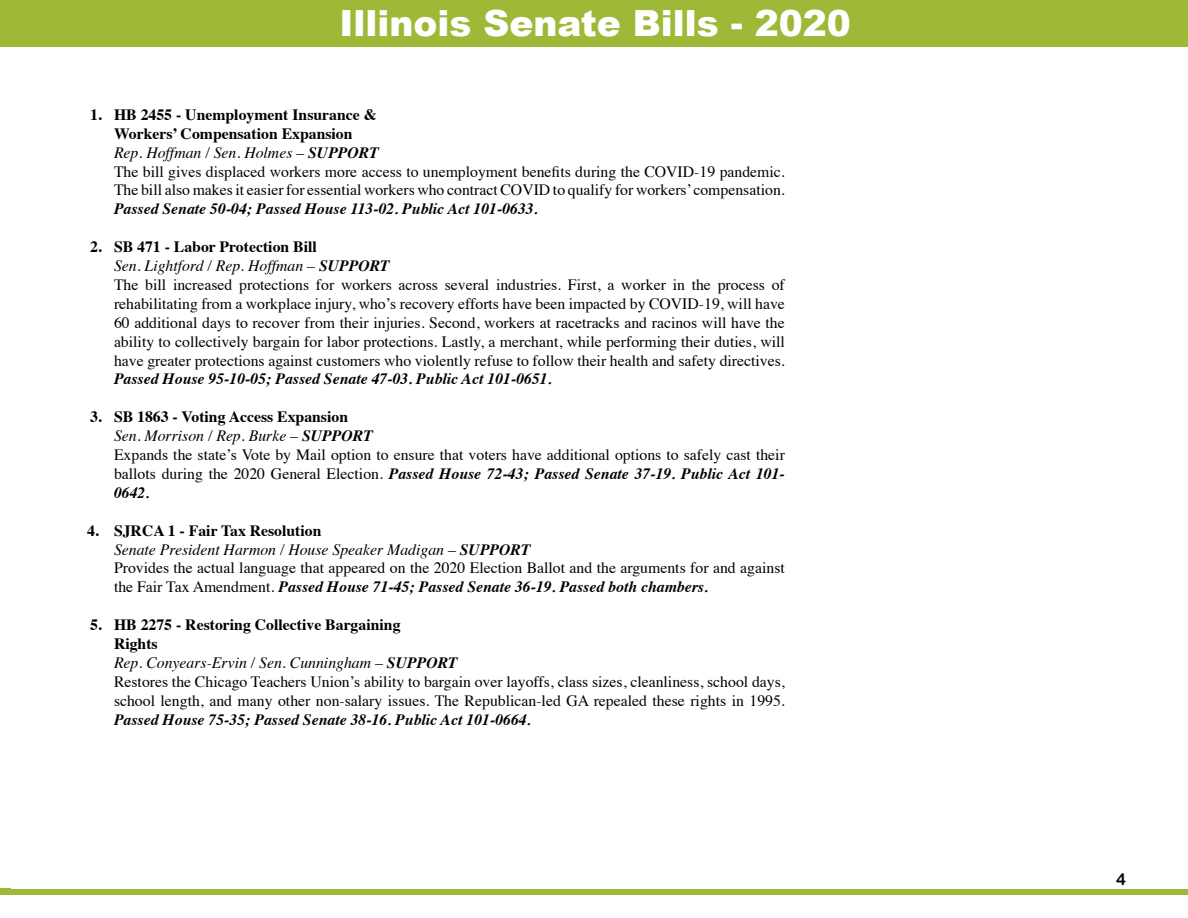
<style>
.page{position:relative;width:1188px;height:918px;background:#fff}
.page>*{position:absolute;margin:0;border:0;box-sizing:border-box;transform-origin:0 0}
.t1{font:900 36px "Arial";color:#fff}
.t2{font:16.5px "Arial Rounded MT Bold";color:#000}
.t3{font:15.75px/18.9px "Times";color:#000}
.t4{font:italic 700 15.75px "Times";color:#000}
.s1{font-weight:700}
.s2{font-style:italic}
.s3{font-weight:700;font-style:italic}
</style>
<div class="page">
<div style="left:0;top:0;width:1188px;height:46px;background:#9db937"></div>
<div style="left:0;top:889px;width:1188px;height:5px;background:#9db937"></div>
<div style="left:0;top:888px;width:10px;height:6px;background:#9db937"></div>
<h1 class="t1" style="left:339px;top:-3px;width:513px">Illinois Senate Bills - 2020</h1>
<p class="t3" style="left:114px;top:104px;width:672px;text-indent:-24px"><span class="s1">1. HB 2455 - Unemployment Insurance &amp;<br>Workers’ Compensation Expansion<br></span><span class="s2">Rep. Hoffman / Sen. Holmes –</span> <span class="s3">SUPPORT<br></span>The bill gives displaced workers more access to unemployment benefits during the COVID-19 pandemic.<br>The bill also makes it easier for essential workers who contract COVID to qualify for workers’ compensation.</p>
<p class="t4" style="left:114px;top:194px;width:425px">Passed Senate 50-04; Passed House 113-02. Public Act 101-0633.</p>
<p class="t3" style="left:114px;top:236px;width:672px;text-indent:-24px"><span class="s1">2. SB 471 - Labor Protection Bill<br></span><span class="s2">Sen. Lightford / Rep. Hoffman –</span> <span class="s3">SUPPORT<br></span>The bill increased protections for workers across several industries. First, a worker in the process of rehabilitating from a workplace injury, who’s recovery efforts have been impacted by COVID-19, will have 60 additional days to recover from their injuries. Second, workers at racetracks and racinos will have the ability to collectively bargain for labor protections. Lastly, a merchant, while performing their duties, will have greater protections against customers who violently refuse to follow their health and safety directives.</p>
<p class="t4" style="left:114px;top:364px;width:439px">Passed House 95-10-05; Passed Senate 47-03. Public Act 101-0651.</p>
<p class="t3" style="left:114px;top:406px;width:672px;text-indent:-24px"><span class="s1">3. SB 1863 - Voting Access Expansion<br></span><span class="s2">Sen. Morrison / Rep. Burke –</span> <span class="s3">SUPPORT<br></span>Expands the state’s Vote by Mail option to ensure that voters have additional options to safely cast their ballots during the 2020 General Election. <span class="s3">Passed House 72-43; Passed Senate 37-19. Public Act 101- 0642.</span></p>
<p class="t3" style="left:114px;top:520px;width:672px;text-indent:-27px"><span class="s1">4. SJRCA 1 - Fair Tax Resolution<br></span><span class="s2">Senate President Harmon / House Speaker Madigan –</span> <span class="s3">SUPPORT<br></span>Provides the actual language that appeared on the 2020 Election Ballot and the arguments for and against the Fair Tax Amendment. <span class="s3">Passed House 71-45; Passed Senate 36-19. Passed both chambers.</span></p>
<p class="t3" style="left:114px;top:614px;width:672px;text-indent:-24px"><span class="s1">5. HB 2275 - Restoring Collective Bargaining<br>Rights<br></span><span class="s2">Rep. Conyears-Ervin / Sen. Cunningham –</span> <span class="s3">SUPPORT<br></span>Restores the Chicago Teachers Union’s ability to bargain over layoffs, class sizes, cleanliness, school days, school length, and many other non-salary issues. The Republican-led GA repealed these rights in 1995.</p>
<p class="t4" style="left:114px;top:705px;width:418px">Passed House 75-35; Passed Senate 38-16. Public Act 101-0664.</p>
<p class="t2" style="left:1116px;top:869px;width:11px">4</p>
</div>
